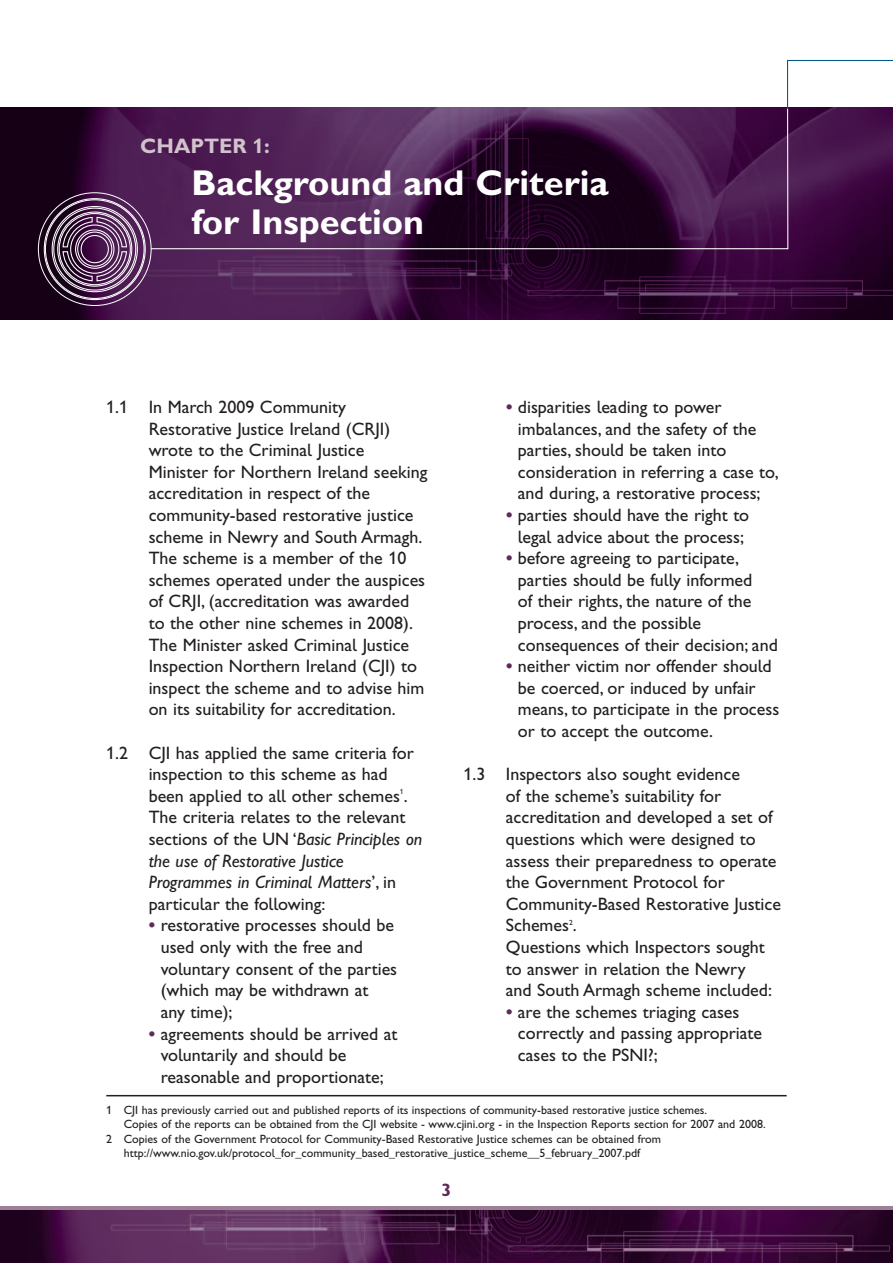
<style>
.page{position:relative;width:893px;height:1263px;background:#fff}
.page>*{position:absolute;margin:0;border:0;box-sizing:border-box;transform-origin:0 0}
.t1{font:36px/39px "Gill Sans Hta Bold Plain";color:#fff}
.t2{font:21px "Gill Sans Hta Bold Plain";color:#d1c3cc}
.t3{font:18px/21.6px "Gill Sans Hta";color:#231f20}
.t4{font:18px "Gill Sans Hta Bold Plain";color:#5d2b5a}
.t5{font:12px "Gill Sans Hta";color:#231f20}
.t6{font:7.5px "Gill Sans Hta";color:#231f20}
.s1{font-style:italic}
.s2{font-family:"Gill Sans Hta Bold Plain";color:#5d2b5a}
</style>
<div class="page">
<svg style="left:1px;top:1206px;width:892px;height:5px;background:#8b6b85"></svg>
<img style="left:1px;top:1211px;width:892px;height:52px">
<hr style="left:0;top:1206px;width:1px;height:57px;background:#9d8096">
<img style="left:0;top:107px;width:893px;height:213px">
<svg style="left:150px;top:107px;width:639px;height:143px;background:#451d4a"></svg>
<svg style="left:786px;top:60px;width:107px;height:50px"></svg>
<div style="left:59px;top:213px;width:72px;height:72px;border:1px solid #fff;border-radius:50%"></div>
<div style="left:57px;top:212px;width:75px;height:75px;border:1px solid #fff;border-radius:50%"></div>
<svg style="left:62px;top:216px;width:66px;height:66px;background:#6e4e71"></svg>
<hr style="left:106px;top:1095px;width:681px;height:1px;background:#231f20">
<p class="t2" style="left:140px;top:139px;width:131px">CHAPTER 1:</p>
<h1 class="t1" style="left:191px;top:167px;width:419px">Background and Criteria for Inspection</h1>
<p class="t3" style="left:149px;top:398px;width:280px;text-indent:-42px">1.1 In March 2009 Community Restorative Justice Ireland (CRJI) wrote to the Criminal Justice Minister for Northern Ireland seeking accreditation in respect of the community-based restorative justice scheme in Newry and South Armagh.<br>The scheme is a member of the 10 schemes operated under the auspices of CRJI, (accreditation was awarded to the other nine schemes in 2008).<br>The Minister asked Criminal Justice Inspection Northern Ireland (CJI) to inspect the scheme and to advise him on its suitability for accreditation.</p>
<p class="t3" style="left:149px;top:743px;width:267px;text-indent:-42px">1.2 CJI has applied the same criteria for inspection to this scheme as had been applied to all other schemes .</p>
<p class="t6" style="left:400px;top:788px;width:5px">1</p>
<p class="t3" style="left:149px;top:808px;width:275px">The criteria relates to the relevant sections of the UN ‘<span class="s1">Basic Principles on the use of Restorative Justice Programmes in Criminal Matters</span>’, in particular the following:</p>
<p class="t3" style="left:161px;top:916px;width:238px;text-indent:-12px"><span class="s2">•</span> restorative processes should be used only with the free and voluntary consent of the parties (which may be withdrawn at<br>any time);</p>
<p class="t3" style="left:161px;top:1024px;width:238px;text-indent:-12px"><span class="s2">•</span> agreements should be arrived at voluntarily and should be reasonable and proportionate;</p>
<p class="t3" style="left:518px;top:398px;width:262px;text-indent:-12px"><span class="s2">•</span> disparities leading to power imbalances, and the safety of the parties, should be taken into consideration in referring a case to, and during, a restorative process;</p>
<p class="t3" style="left:506px;top:506px;width:245px;text-align:center"><span class="s2">•</span> parties should have the right to legal advice about the process;</p>
<p class="t3" style="left:518px;top:549px;width:261px;text-indent:-12px"><span class="s2">•</span> before agreeing to participate, parties should be fully informed<br>of their rights, the nature of the process, and the possible consequences of their decision; and</p>
<p class="t3" style="left:518px;top:657px;width:263px;text-indent:-12px"><span class="s2">•</span> neither victim nor offender should be coerced, or induced by unfair means, to participate in the process or to accept the outcome.</p>
<p class="t3" style="left:506px;top:765px;width:277px;text-indent:-42px">1.3 Inspectors also sought evidence<br>of the scheme’s suitability for accreditation and developed a set of questions which were designed to assess their preparedness to operate the Government Protocol for<br>Community-Based Restorative Justice<br>Schemes .</p>
<p class="t6" style="left:569px;top:919px;width:5px">2</p>
<p class="t3" style="left:506px;top:938px;width:268px">Questions which Inspectors sought to answer in relation the Newry and South Armagh scheme included:</p>
<p class="t3" style="left:518px;top:1003px;width:246px;text-indent:-12px"><span class="s2">•</span> are the schemes triaging cases correctly and passing appropriate cases to the PSNI?;</p>
<p class="t5" style="left:106px;top:1105px;width:602px">1 CJI has previously carried out and published reports of its inspections of community-based restorative justice schemes.</p>
<p class="t5" style="left:124px;top:1120px;width:643px">Copies of the reports can be obtained from the CJI website - www.cjini.org - in the Inspection Reports section for 2007 and 2008.</p>
<p class="t5" style="left:106px;top:1134px;width:556px">2 Copies of the Government Protocol for Community-Based Restorative Justice schemes can be obtained from</p>
<p class="t5" style="left:124px;top:1149px;width:518px">http://www.nio.gov.uk/protocol_for_community_based_restorative_justice_scheme__5_february_2007.pdf</p>
<p class="t4" style="left:441px;top:1184px;width:11px">3</p>
</div>
